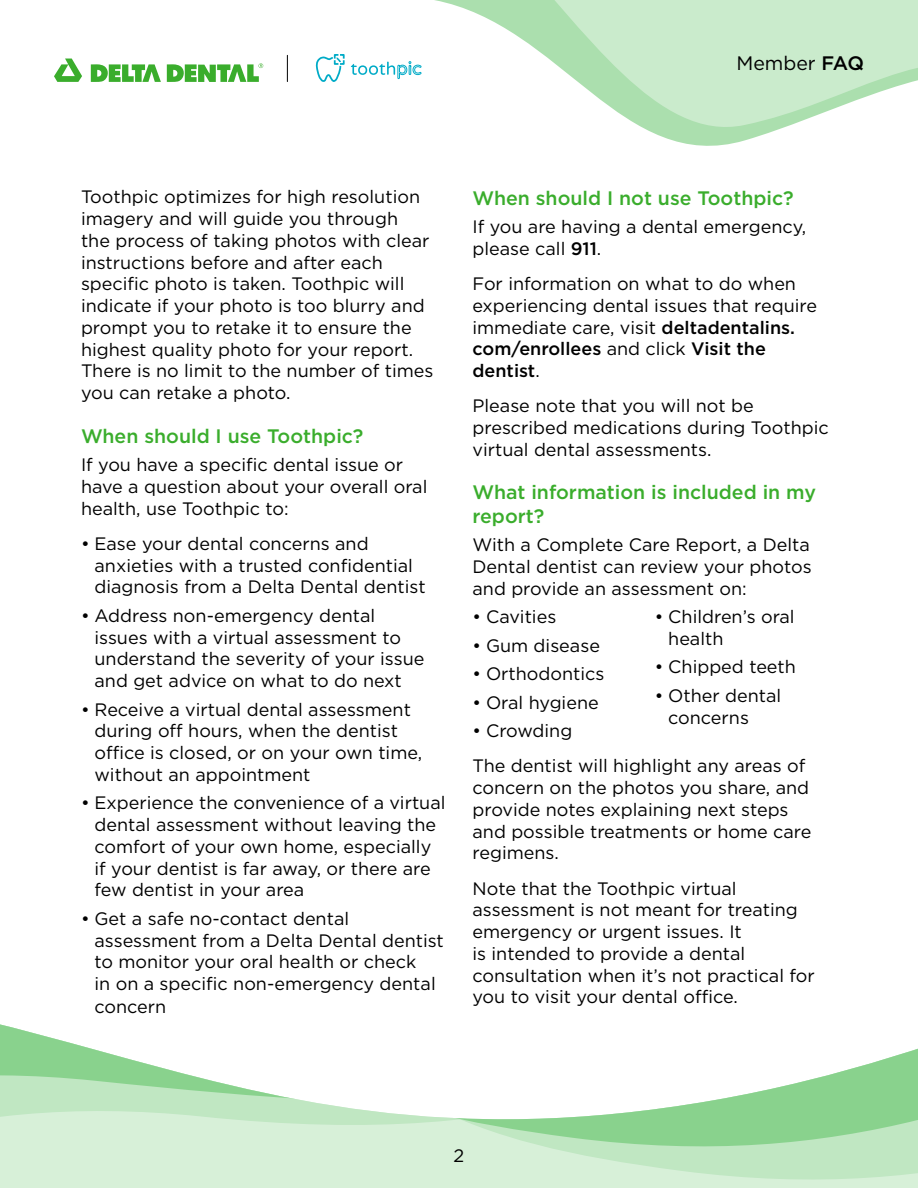
<style>
.page{position:relative;width:918px;height:1188px;background:#fff}
.page>*{position:absolute;margin:0;border:0;box-sizing:border-box;transform-origin:0 0}
.t1{font:500 19.5px/23.2px "Gotham";color:#3aad2c}
.t2{font:19.5px "Gotham";color:#000}
.t3{font:18px/21.8px "Gotham";color:#000}
.s1{font-weight:500}
</style>
<div class="page">
<svg style="left:0;top:1024px;width:110px;height:164px;background:#c3e8c4"></svg>
<svg style="left:110px;top:1048px;width:808px;height:140px"></svg>
<svg style="left:65px;top:0;width:669px;height:146px"></svg>
<svg style="left:506px;top:0;width:412px;height:143px;fill:#caebcc"></svg>
<svg style="left:54px;top:59px;width:28px;height:23px"></svg>
<svg style="left:91px;top:64px;width:70px;height:18px"></svg>
<svg style="left:167px;top:63px;width:96px;height:19px"></svg>
<svg style="left:315px;top:0;width:107px;height:85px"></svg>
<svg style="left:287px;top:55px;width:1px;height:27px"></svg>
<p class="t2" style="left:736px;top:50px;width:129px">Member <span class="s1">FAQ</span></p>
<p class="t3" style="left:81px;top:186px;width:354px">Toothpic optimizes for high resolution imagery and will guide you through<br>the process of taking photos with clear instructions before and after each specific photo is taken. Toothpic will indicate if your photo is too blurry and prompt you to retake it to ensure the highest quality photo for your report.<br>There is no limit to the number of times you can retake a photo.</p>
<p class="t1" style="left:81px;top:424px;width:284px">When should I use Toothpic?</p>
<p class="t3" style="left:81px;top:454px;width:348px">If you have a specific dental issue or have a question about your overall oral health, use Toothpic to:</p>
<p class="t3" style="left:94px;top:532px;width:333px;text-indent:-14px">• Ease your dental concerns and anxieties with a trusted confidential diagnosis from a Delta Dental dentist</p>
<p class="t3" style="left:94px;top:604px;width:331px;text-indent:-14px">• Address non-emergency dental issues with a virtual assessment to understand the severity of your issue and get advice on what to do next</p>
<p class="t3" style="left:94px;top:698px;width:329px;text-indent:-14px">• Receive a virtual dental assessment during off hours, when the dentist office is closed, or on your own time, without an appointment</p>
<p class="t3" style="left:94px;top:792px;width:353px;text-indent:-14px">• Experience the convenience of a virtual dental assessment without leaving the comfort of your own home, especially if your dentist is far away, or there are few dentist in your area</p>
<p class="t3" style="left:94px;top:907px;width:351px;line-height:22.2px;text-indent:-14px">• Get a safe no-contact dental assessment from a Delta Dental dentist to monitor your oral health or check<br>in on a specific non-emergency dental concern</p>
<p class="t1" style="left:472px;top:186px;width:323px">When should I not use Toothpic?</p>
<p class="t3" style="left:472px;top:215px;width:335px">If you are having a dental emergency, please call <span class="s1">911</span>.</p>
<p class="t3" style="left:472px;top:272px;width:346px">For information on what to do when experiencing dental issues that require immediate care, visit <span class="s1">deltadentalins. com/enrollees</span> and click <span class="s1">Visit the dentist</span>.</p>
<p class="t3" style="left:472px;top:395px;width:358px">Please note that you will not be prescribed medications during Toothpic virtual dental assessments.</p>
<p class="t1" style="left:472px;top:481px;width:345px">What information is included in my report?</p>
<p class="t3" style="left:472px;top:533px;width:341px;text-align:justify">With a Complete Care Report, a Delta Dental dentist can review your photos and provide an assessment on:</p>
<p class="t3" style="left:472px;top:605px;width:85px">• Cavities</p>
<p class="t3" style="left:472px;top:634px;width:129px">• Gum disease</p>
<p class="t3" style="left:472px;top:662px;width:133px">• Orthodontics</p>
<p class="t3" style="left:472px;top:691px;width:128px">• Oral hygiene</p>
<p class="t3" style="left:472px;top:719px;width:101px">• Crowding</p>
<p class="t3" style="left:668px;top:605px;width:128px;text-indent:-14px">• Children’s oral health</p>
<p class="t3" style="left:655px;top:656px;width:143px">• Chipped teeth</p>
<p class="t3" style="left:668px;top:684px;width:115px;text-indent:-14px">• Other dental concerns</p>
<p class="t3" style="left:472px;top:755px;width:340px">The dentist will highlight any areas of concern on the photos you share, and provide notes explaining next steps and possible treatments or home care regimens.</p>
<p class="t3" style="left:472px;top:877px;width:344px">Note that the Toothpic virtual assessment is not meant for treating emergency or urgent issues. It<br>is intended to provide a dental consultation when it’s not practical for you to visit your dental office.</p>
<p class="t3" style="left:454px;top:1144px;width:12px">2</p>
</div>
